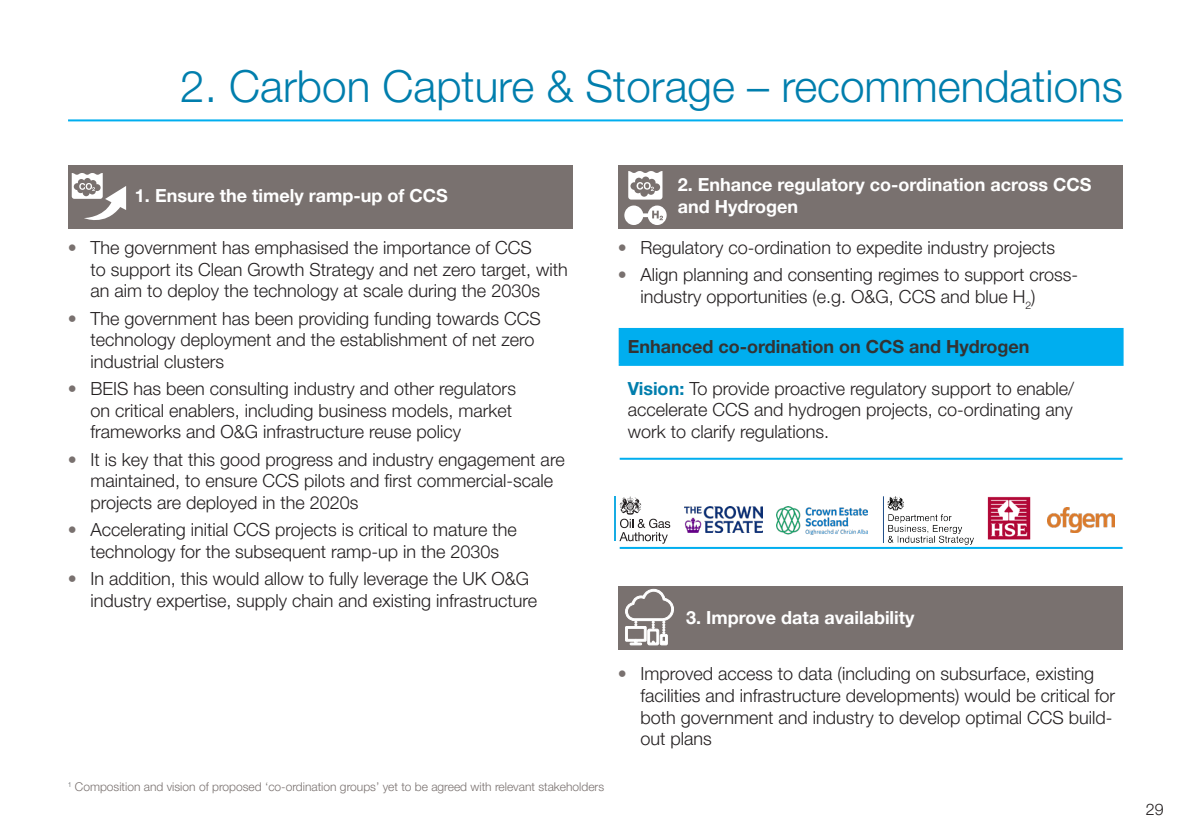
<style>
.page{position:relative;width:1191px;height:840px;background:#fff}
.page>*{position:absolute;margin:0;border:0;box-sizing:border-box;transform-origin:0 0}
.t1{font:300 44px "Helvetica Neue LT Pro";color:#007ead}
.t2{font:300 18px/21.6px "Helvetica Neue LT Pro";color:#231f20}
.t3{font:700 18px/21.6px "Helvetica Neue LT Pro";color:#fff}
.t4{font:700 18px "Helvetica Neue LT Pro";color:#333}
.t5{font:300 16px "Helvetica Neue LT Pro";color:#231f20}
.t6{font:300 12px "Helvetica Neue LT Pro";color:#79716f}
.s1{color:#79716f}
.s2{font-weight:700;color:#007ead}
</style>
<div class="page">
<hr style="left:68px;top:119px;width:1055px;height:2px;background:#00aeef">
<hr style="left:614px;top:496px;width:1px;height:45px;background:#18ace3">
<svg style="left:619px;top:496px;width:51px;height:47px"></svg>
<img style="left:883px;top:496px;width:91px;height:49px">
<img style="left:684px;top:506px;width:79px;height:25px">
<img style="left:1047px;top:507px;width:67px;height:25px">
<img style="left:987px;top:496px;width:44px;height:44px">
<img style="left:776px;top:506px;width:91px;height:28px">
<div style="left:68px;top:165px;width:504px;height:63px;background:#79716f"></div>
<div style="left:618px;top:165px;width:504px;height:63px;background:#79716f"></div>
<div style="left:618px;top:585px;width:504px;height:64px;background:#79716f"></div>
<svg style="left:628px;top:171px;width:34px;height:28px"></svg>
<svg style="left:624px;top:205px;width:42px;height:20px"></svg>
<svg style="left:72px;top:173px;width:54px;height:47px"></svg>
<div style="left:619px;top:329px;width:503px;height:35px;background:#00aeef"></div>
<hr style="left:618px;top:328px;width:505px;height:2px;background:#00aeef">
<hr style="left:618px;top:330px;width:2px;height:33px;background:#00aeef">
<hr style="left:1121px;top:330px;width:2px;height:33px;background:#00aeef">
<hr style="left:618px;top:363px;width:505px;height:2px;background:#00aeef">
<hr style="left:619px;top:457px;width:503px;height:2px;background:#00aeef">
<hr style="left:619px;top:546px;width:503px;height:2px;background:#00aeef">
<svg style="left:625px;top:588px;width:49px;height:57px"></svg>
<h1 class="t1" style="left:180px;top:60px;width:944px">2. Carbon Capture &amp; Storage – recommendations</h1>
<p class="t3" style="left:135px;top:184px;width:314px">1. Ensure the timely ramp-up of CCS</p>
<p class="t3" style="left:677px;top:174px;width:415px">2. Enhance regulatory co-ordination across CCS and Hydrogen</p>
<p class="t2" style="left:90px;top:236px;width:479px;text-indent:-23px"><span class="s1">•</span> The government has emphasised the importance of CCS<br>to support its Clean Growth Strategy and net zero target, with an aim to deploy the technology at scale during the 2030s</p>
<p class="t2" style="left:90px;top:307px;width:452px;text-indent:-23px"><span class="s1">•</span> The government has been providing funding towards CCS technology deployment and the establishment of net zero industrial clusters</p>
<p class="t2" style="left:90px;top:377px;width:427px;text-indent:-23px"><span class="s1">•</span> BEIS has been consulting industry and other regulators on critical enablers, including business models, market frameworks and O&amp;G infrastructure reuse policy</p>
<p class="t2" style="left:90px;top:448px;width:476px;text-indent:-23px"><span class="s1">•</span> It is key that this good progress and industry engagement are maintained, to ensure CCS pilots and first commercial-scale projects are deployed in the 2020s</p>
<p class="t2" style="left:68px;top:518px;width:450px;text-align:center"><span class="s1">•</span> Accelerating initial CCS projects is critical to mature the technology for the subsequent ramp-up in the 2030s</p>
<p class="t2" style="left:90px;top:567px;width:448px;text-indent:-23px"><span class="s1">•</span> In addition, this would allow to fully leverage the UK O&amp;G industry expertise, supply chain and existing infrastructure</p>
<p class="t2" style="left:618px;top:236px;width:439px"><span class="s1">•</span> Regulatory co-ordination to expedite industry projects</p>
<p class="t2" style="left:640px;top:263px;width:439px;text-indent:-23px"><span class="s1">•</span> Align planning and consenting regimes to support cross&shy;industry opportunities (e.g. O&amp;G, CCS and blue H<sub>2</sub>)</p>
<p class="t4" style="left:627px;top:335px;width:403px">Enhanced co-ordination on CCS and Hydrogen</p>
<p class="t2" style="left:627px;top:377px;width:448px;text-align:justify"><span class="s2">Vision:</span> To provide proactive regulatory support to enable/ accelerate CCS and hydrogen projects, co-ordinating any work to clarify regulations.</p>
<p class="t3" style="left:686px;top:605px;width:230px">3. Improve data availability</p>
<p class="t6" style="left:68px;top:779px;width:538px"><sup>1</sup> Composition and vision of proposed ‘co-ordination groups’ yet to be agreed with relevant stakeholders</p>
<p class="t2" style="left:640px;top:662px;width:476px;text-indent:-23px"><span class="s1">•</span> Improved access to data (including on subsurface, existing facilities and infrastructure developments) would be critical for both government and industry to develop optimal CCS build&shy;out plans</p>
<p class="t5" style="left:1146px;top:799px;width:19px">29</p>
</div>
